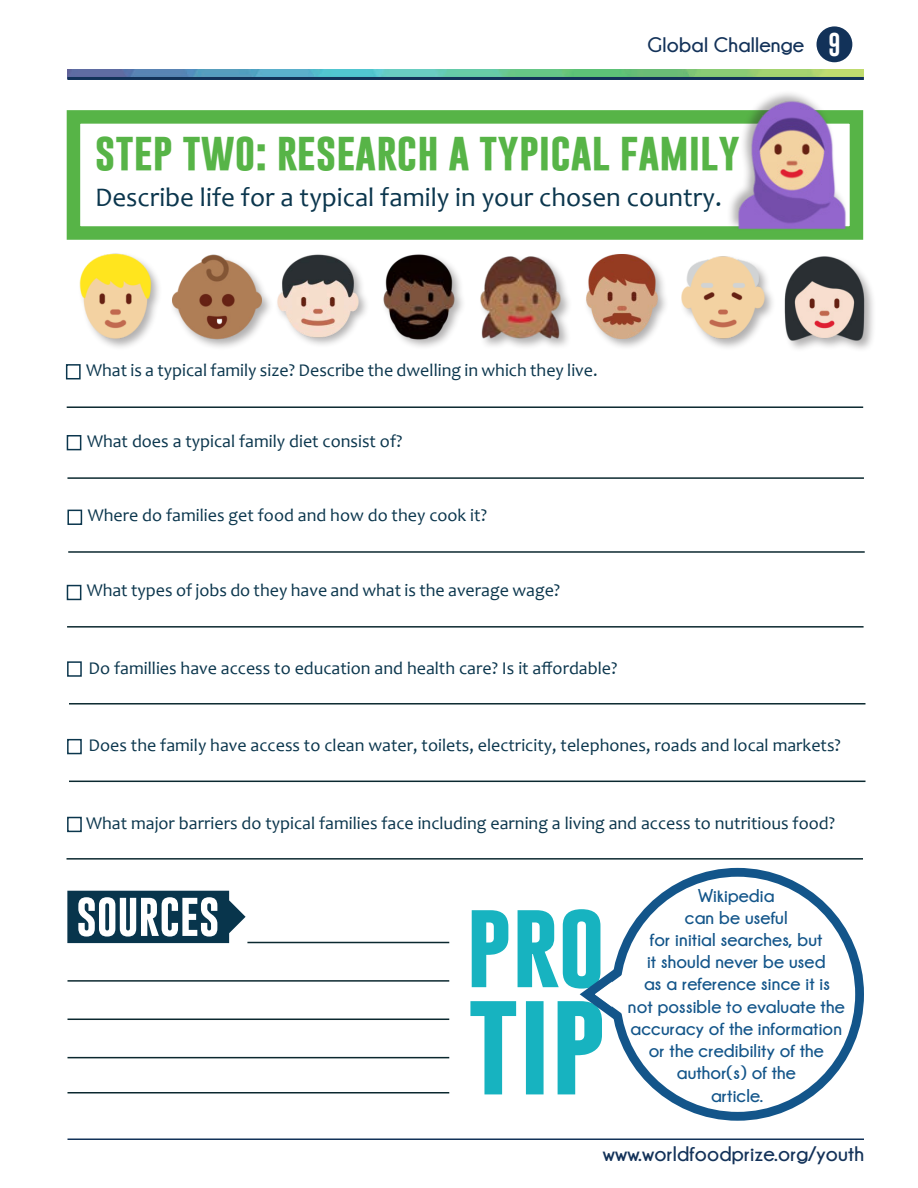
<style>
.page{position:relative;width:918px;height:1188px;background:#fff}
.page>*{position:absolute;margin:0;border:0;box-sizing:border-box;transform-origin:0 0}
.t1{font:700 39px "Gobold";color:#57b447}
.t2{font:27px "Candara";color:#0b364d}
.t3{font:700 21px "Champagne&Limousines";letter-spacing:.01em;color:#133259}
.t4{font:700 18.45px/22.2px "Champagne&Limousines";letter-spacing:.01em;color:#13558a;text-align:center}
.t5{font:18px "Candara";color:#0b364d}
.s1{font-family:"Gobold Uplow";font-weight:400;font-size:24px;color:#fff}
</style>
<div class="page">
<hr style="left:68px;top:1138px;width:796px;height:2px;background:#123259">
<div style="left:817px;top:26px;width:35px;height:36px;background:#123259;border-radius:50%"></div>
<img style="left:67px;top:70px;width:797px;height:7px">
<hr style="left:67px;top:77px;width:797px;height:3px;background:#123259">
<div style="left:67px;top:110px;width:796px;height:130px;border:14px solid #57b447"></div>
<hr style="left:67px;top:406px;width:796px;height:2px;background:#0b282f">
<hr style="left:67px;top:477px;width:797px;height:2px;background:#0b282f">
<hr style="left:68px;top:551px;width:797px;height:2px;background:#0b282f">
<hr style="left:67px;top:626px;width:797px;height:2px;background:#0b282f">
<hr style="left:69px;top:703px;width:797px;height:2px;background:#0b282f">
<hr style="left:69px;top:781px;width:797px;height:1px;background:#0b282f">
<hr style="left:67px;top:858px;width:796px;height:2px;background:#0b282f">
<hr style="left:247px;top:942px;width:202px;height:1px;background:#0b282f">
<div style="left:66px;top:364px;width:15px;height:15px;border:2px solid #0b364d"></div>
<div style="left:67px;top:435px;width:14px;height:15px;border:2px solid #0b364d"></div>
<div style="left:67px;top:510px;width:15px;height:15px;border:2px solid #0b364d"></div>
<div style="left:67px;top:585px;width:14px;height:15px;border:2px solid #0b364d"></div>
<div style="left:67px;top:661px;width:15px;height:16px;border:2px solid #0b364d"></div>
<div style="left:67px;top:739px;width:15px;height:15px;border:2px solid #0b364d"></div>
<div style="left:67px;top:817px;width:15px;height:15px;border:2px solid #0b364d"></div>
<svg style="left:67px;top:891px;width:179px;height:52px"></svg>
<div style="left:611px;top:868px;width:253px;height:253px;border:9px solid #13558a;border-radius:50%"></div>
<svg style="left:470px;top:909px;width:161px;height:185px"></svg>
<hr style="left:68px;top:980px;width:381px;height:2px;background:#0b282f">
<hr style="left:68px;top:1019px;width:381px;height:1px;background:#0b282f">
<hr style="left:68px;top:1057px;width:381px;height:1px;background:#0b282f">
<div style="left:78px;top:252px;width:85px;height:99px;background:#231f20;opacity:.35"></div>
<img style="left:78px;top:252px;width:85px;height:90px">
<div style="left:381px;top:252px;width:85px;height:99px;background:#231f20;opacity:.35"></div>
<img style="left:381px;top:254px;width:81px;height:85px">
<div style="left:170px;top:253px;width:103px;height:98px;background:#231f20;opacity:.35"></div>
<img style="left:172px;top:254px;width:89px;height:89px">
<div style="left:275px;top:252px;width:95px;height:96px;background:#231f20;opacity:.35"></div>
<img style="left:276px;top:254px;width:84px;height:85px">
<div style="left:479px;top:255px;width:93px;height:95px;background:#231f20;opacity:.35"></div>
<img style="left:479px;top:255px;width:86px;height:88px">
<div style="left:584px;top:251px;width:85px;height:100px;background:#231f20;opacity:.35"></div>
<img style="left:584px;top:254px;width:80px;height:85px">
<div style="left:680px;top:255px;width:96px;height:96px;background:#231f20;opacity:.35"></div>
<img style="left:680px;top:255px;width:86px;height:86px">
<div style="left:783px;top:255px;width:93px;height:97px;background:#231f20;opacity:.35"></div>
<img style="left:783px;top:255px;width:86px;height:88px">
<img style="left:717px;top:93px;width:147px;height:136px">
<hr style="left:68px;top:1092px;width:381px;height:2px;background:#0b282f">
<p class="t3" style="left:648px;top:33px;width:195px">Global Challenge <span class="s1">9</span></p>
<p class="t1" style="left:95px;top:126px;width:647px">STEP TWO: RESEARCH A TYPICAL FAMILY</p>
<p class="t2" style="left:95px;top:180px;width:628px">Describe life for a typical family in your chosen country.</p>
<p class="t5" style="left:86px;top:359px;width:513px">What is a typical family size? Describe the dwelling in which they live.</p>
<p class="t5" style="left:87px;top:430px;width:317px">What does a typical family diet consist of?</p>
<p class="t5" style="left:88px;top:504px;width:401px">Where do families get food and how do they cook it?</p>
<p class="t5" style="left:87px;top:579px;width:475px">What types of jobs do they have and what is the average wage?</p>
<p class="t5" style="left:89px;top:656px;width:530px">Do famillies have access to education and health care? Is it affordable?</p>
<p class="t5" style="left:89px;top:734px;width:754px">Does the family have access to clean water, toilets, electricity, telephones, roads and local markets?</p>
<p class="t5" style="left:86px;top:812px;width:750px">What major barriers do typical families face including earning a living and access to nutritious food?</p>
<p class="t4" style="left:628px;top:884px;width:218px">Wikipedia<br>can be useful<br>for initial searches, but<br>it should never be used<br>as a reference since it is<br>not possible to evaluate the accuracy of the information or the credibility of the author(s) of the<br>article.</p>
<p class="t3" style="left:603px;top:1142px;width:263px">www.worldfoodprize.org/youth</p>
</div>
